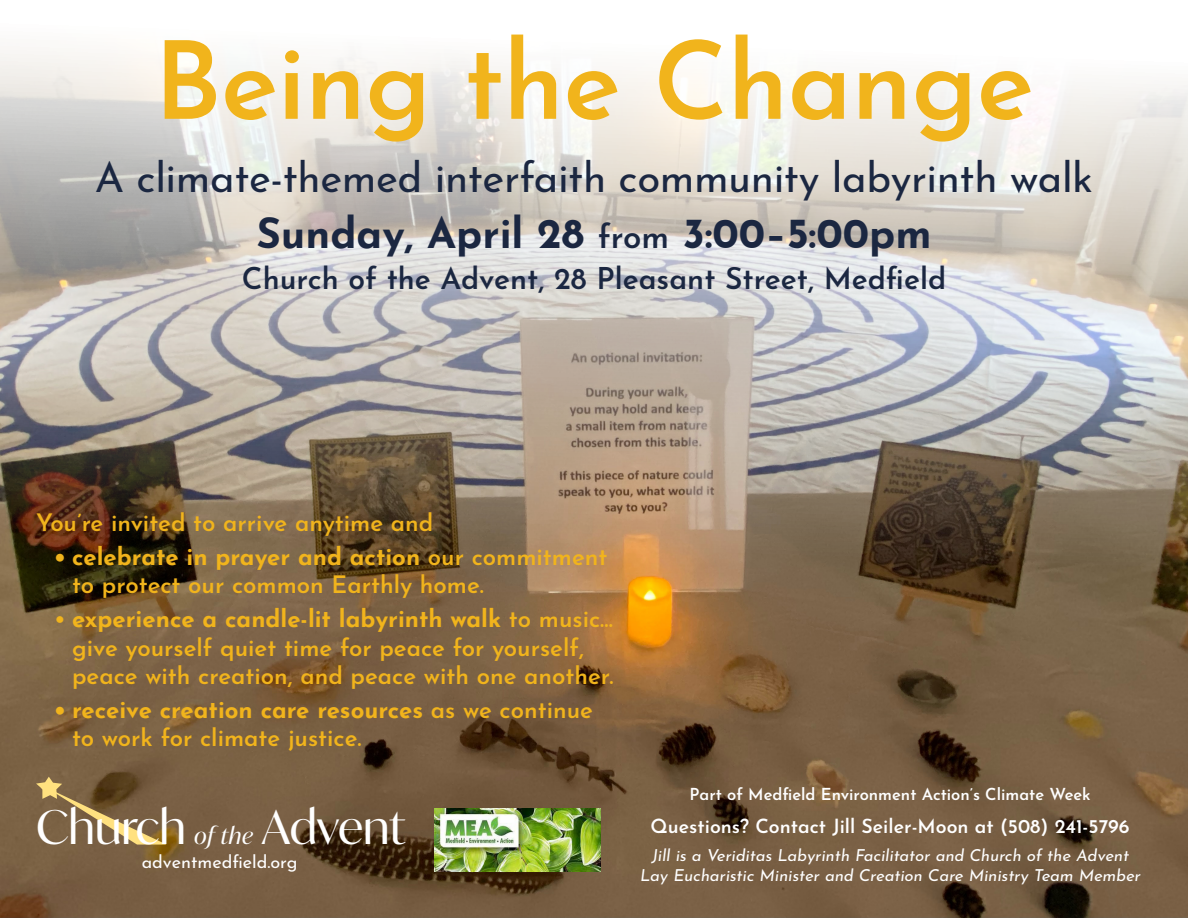
<style>
.page{position:relative;width:1188px;height:918px;background:#fff}
.page>*{position:absolute;margin:0;border:0;box-sizing:border-box;transform-origin:0 0}
.t1{font:600 108px "Josefin Sans";letter-spacing:-.01em;color:#f1b41c}
.t2{font:46.35px "Ivy Mode";color:#fff}
.t3{font:42px "Josefin Sans";letter-spacing:-.01em;color:#1b2741}
.t4{font:700 42px "Josefin Sans";color:#1b2741}
.t5{font:600 30px "Josefin Sans";color:#1b2741}
.t6{font:600 24px/28.8px "Josefin Sans";color:#f1b41c}
.t7{font:600 19.5px "Josefin Sans";color:#fff}
.Subhead_14pt_bold{font:18px "Josefin Sans";color:#fff}
.t8{font:16.5px/19.8px "Josefin Sans";color:#fff;text-align:center}
.t9{font:600 16.5px "Josefin Sans";color:#fff}
.s1{font-weight:600;font-size:33px}
.s2{font-weight:700}
.s3{font-style:italic;font-size:22.8px}
</style>
<div class="page">
<img style="left:0;top:50px;width:1188px;height:868px">
<svg style="left:36px;top:777px;width:131px;height:68px;background:#856b44"></svg>
<img style="left:434px;top:809px;width:167px;height:63px">
<p class="t1" style="left:154px;top:-11px;width:882px">Being the Change</p>
<p class="t3" style="left:95px;top:142px;width:1000px">A climate-themed interfaith community labyrinth walk</p>
<p class="t4" style="left:256px;top:196px;width:677px">Sunday, April 28 <span class="s1">from</span> 3:00–5:00pm</p>
<p class="t5" style="left:242px;top:253px;width:706px">Church of the Advent, 28 Pleasant Street, Medfield</p>
<p class="t6" style="left:36px;top:505px;width:399px">You’re invited to arrive anytime and</p>
<p class="t6" style="left:72px;top:539px;width:537px;text-indent:-18px"><span class="s2">• celebrate in prayer and action</span> our commitment to protect our common Earthly home.</p>
<p class="t6" style="left:72px;top:601px;width:543px;text-indent:-18px">• <span class="s2">experience a candle-lit labyrinth walk</span> to music… give yourself quiet time for peace for yourself, peace with creation, and peace with one another.</p>
<p class="t6" style="left:72px;top:692px;width:522px;text-indent:-18px"><span class="s2">• receive creation care resources</span> as we continue to work for climate justice.</p>
<p class="t2" style="left:36px;top:796px;width:371px">Church <span class="s3">of the</span> Advent</p>
<p class="Subhead_14pt_bold" style="left:142px;top:847px;width:157px">adventmedfield.org</p>
<p class="t9" style="left:689px;top:780px;width:403px">Part of Medfield Environment Action’s Climate Week</p>
<p class="t7" style="left:651px;top:809px;width:481px">Questions? Contact Jill Seiler-Moon at (508) 241-5796</p>
<p class="t8" style="left:640px;top:844px;width:505px">Jill is a Veriditas Labyrinth Facilitator and Church of the Advent<br>Lay Eucharistic Minister and Creation Care Ministry Team Member</p>
</div>
